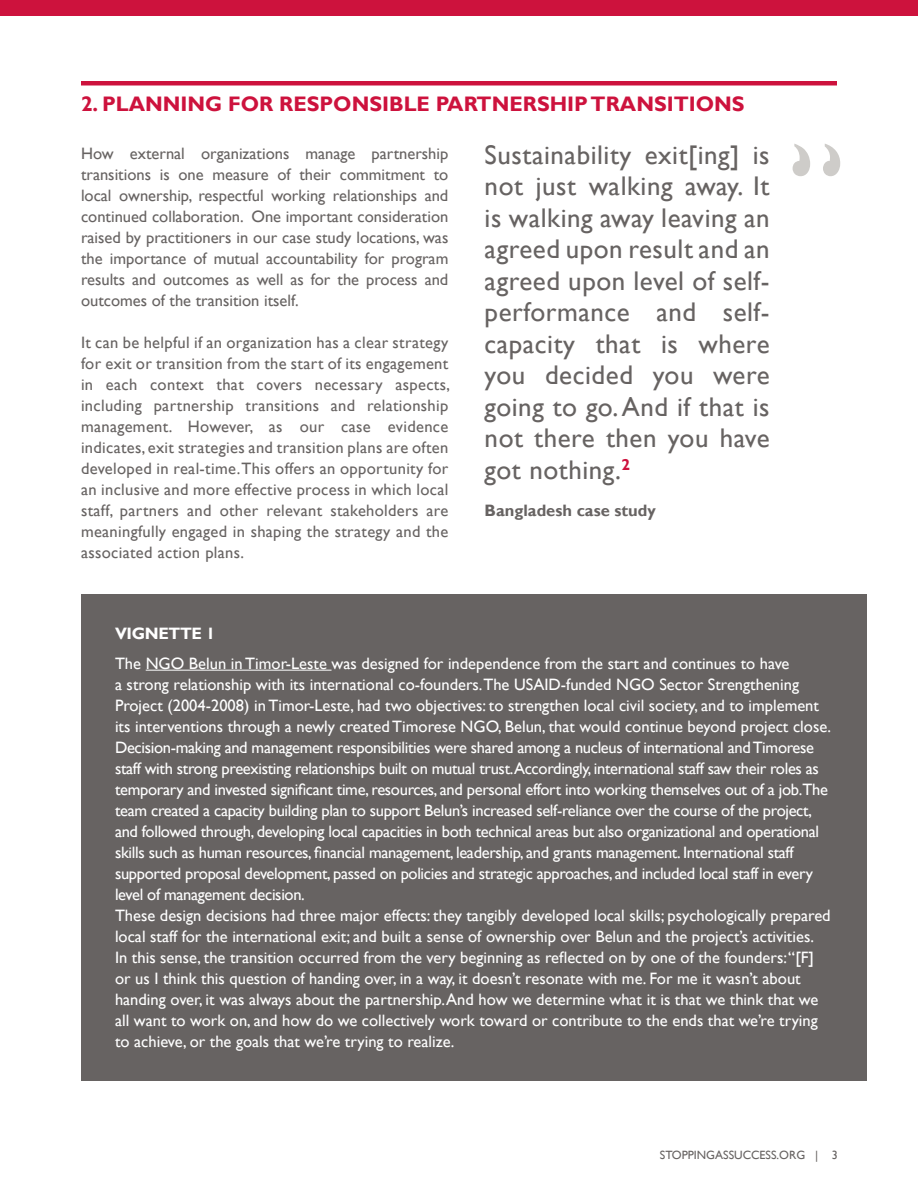
<style>
.page{position:relative;width:918px;height:1188px;background:#fff}
.page>*{position:absolute;margin:0;border:0;box-sizing:border-box;transform-origin:0 0}
.Body_text{font:27px/31.5px "Gill Sans";letter-spacing:.02em;color:#676362;text-align:justify}
.Subhead{font:700 21px "Gill Sans";color:#cd123d}
.Box_body{font:16.5px/21px "Gill Sans";letter-spacing:-.01em;color:#fff}
.Body_text-2{font:16.5px/21px "Gill Sans";letter-spacing:.005em;color:#676362;text-align:justify}
.Body_text-3{font:700 16.5px "Gill Sans";color:#676362}
.Box_Heading{font:700 16.5px "Gill Sans";letter-spacing:-.02em;color:#fff}
.t1{font:12px "Gill Sans";color:#676362}
</style>
<div class="page">
<div style="left:0;top:0;width:918px;height:16px;background:#cd123d"></div>
<div style="left:81px;top:81px;width:756px;height:5px;background:#cd123d"></div>
<div style="left:81px;top:594px;width:786px;height:487px;background:#676362"></div>
<hr style="left:146px;top:670px;width:186px;height:1px;background:#fff">
<p class="Subhead" style="left:81px;top:91px;width:665px">2. PLANNING FOR RESPONSIBLE PARTNERSHIP TRANSITIONS</p>
<p class="Body_text-2" style="left:81px;top:143px;width:369px">How external organizations manage partnership transitions is one measure of their commitment to local ownership, respectful working relationships and continued collaboration. One important consideration raised by practitioners in our case study locations, was the importance of mutual accountability for program results and outcomes as well as for the process and outcomes of the transition itself.</p>
<p class="Body_text-2" style="left:81px;top:332px;width:371px">It can be helpful if an organization has a clear strategy for exit or transition from the start of its engagement in each context that covers necessary aspects, including partnership transitions and relationship management. However, as our case evidence indicates, exit strategies and transition plans are often developed in real-time. This offers an opportunity for an inclusive and more effective process in which local staff, partners and other relevant stakeholders are meaningfully engaged in shaping the strategy and the associated action plans.</p>
<p class="Body_text" style="left:485px;top:140px;width:287px">Sustainability exit[ing] is not just walking away. It is walking away leaving an agreed upon result and an agreed upon level of self&shy;performance and self&shy;capacity that is where you decided you were going to go. And if that is not there then you have got nothing.<sup>2</sup></p>
<p class="Body_text-3" style="left:485px;top:501px;width:173px">Bangladesh case study</p>
<p class="Box_Heading" style="left:115px;top:624px;width:102px">VIGNETTE 1</p>
<p class="Box_body" style="left:115px;top:653px;width:718px">The NGO Belun in Timor-Leste was designed for independence from the start and continues to have<br>a strong relationship with its international co-founders.The USAID-funded NGO Sector Strengthening Project (2004-2008) in Timor-Leste, had two objectives: to strengthen local civil society, and to implement its interventions through a newly created Timorese NGO, Belun, that would continue beyond project close.</p>
<p class="Box_body" style="left:115px;top:737px;width:714px">Decision-making and management responsibilities were shared among a nucleus of international and Timorese staff with strong preexisting relationships built on mutual trust.Accordingly, international staff saw their roles as temporary and invested significant time, resources, and personal effort into working themselves out of a job.The team created a capacity building plan to support Belun’s increased self-reliance over the course of the project, and followed through, developing local capacities in both technical areas but also organizational and operational skills such as human resources, financial management, leadership, and grants management. International staff supported proposal development, passed on policies and strategic approaches, and included local staff in every level of management decision.</p>
<p class="Box_body" style="left:115px;top:905px;width:717px">These design decisions had three major effects: they tangibly developed local skills; psychologically prepared local staff for the international exit; and built a sense of ownership over Belun and the project’s activities.<br>In this sense, the transition occurred from the very beginning as reflected on by one of the founders: “[F] or us I think this question of handing over, in a way, it doesn’t resonate with me. For me it wasn’t about handing over, it was always about the partnership. And how we determine what it is that we think that we all want to work on, and how do we collectively work toward or contribute to the ends that we’re trying to achieve, or the goals that we’re trying to realize.</p>
<p class="t1" style="left:660px;top:1148px;width:179px">STOPPINGASSUCCESS.ORG | 3</p>
</div>
